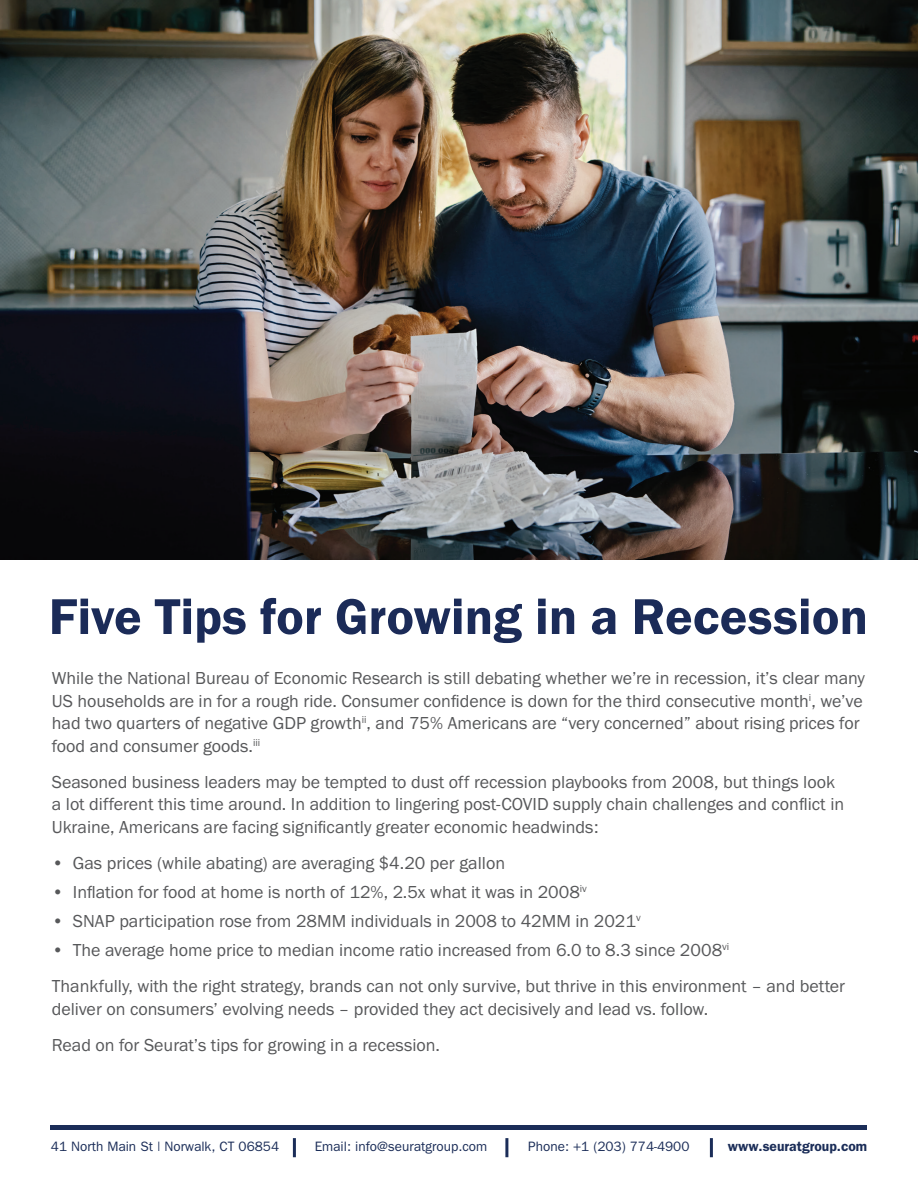
<style>
.page{position:relative;width:918px;height:1188px;background:#fff}
.page>*{position:absolute;margin:0;border:0;box-sizing:border-box;transform-origin:0 0}
.t1{font:52.05px "Franklin Gothic URW Dem";color:#1b2b58}
.t2{font:18px/22.5px "Franklin Gothic URW Boo";color:#57585a}
.t3{font:600 13.8px "Franklin Gothic S Si";color:#1b2d58}
.t4{font:13.5px "Franklin Gothic S Si";color:#1b2d58}
</style>
<div class="page">
<div style="left:51px;top:1125px;width:816px;height:5px;background:#1b2d58"></div>
<hr style="left:293px;top:1138px;width:3px;height:19px;background:#1b2d58">
<hr style="left:505px;top:1138px;width:3px;height:19px;background:#1b2d58">
<hr style="left:710px;top:1138px;width:3px;height:19px;background:#1b2d58">
<img style="left:0;top:0;width:918px;height:559px">
<h1 class="t1" style="left:49px;top:585px;width:821px">Five Tips for Growing in a Recession</h1>
<p class="t2" style="left:52px;top:667px;width:815px">While the National Bureau of Economic Research is still debating whether we’re in recession, it’s clear many US households are in for a rough ride. Consumer confidence is down for the third consecutive month<sup>i</sup>, we’ve had two quarters of negative GDP growth<sup>ii</sup>, and 75% Americans are “very concerned” about rising prices for food and consumer goods.<sup>iii</sup></p>
<p class="t2" style="left:52px;top:770px;width:794px">Seasoned business leaders may be tempted to dust off recession playbooks from 2008, but things look a lot different this time around. In addition to lingering post-COVID supply chain challenges and conflict in<br>Ukraine, Americans are facing significantly greater economic headwinds:</p>
<p class="t2" style="left:52px;top:851px;width:455px">• Gas prices (while abating) are averaging $4.20 per gallon</p>
<p class="t2" style="left:52px;top:880px;width:537px">• Inflation for food at home is north of 12%, 2.5x what it was in 2008<sup>iv</sup></p>
<p class="t2" style="left:52px;top:910px;width:590px">• SNAP participation rose from 28MM individuals in 2008 to 42MM in 2021<sup>v</sup></p>
<p class="t2" style="left:52px;top:932px;width:795px;line-height:36px">• The average home price to median income ratio increased from 6.0 to 8.3 since 2008<sup>vi<br></sup>Thankfully, with the right strategy, brands can not only survive, but thrive in this environment – and better</p>
<p class="t2" style="left:52px;top:991px;width:658px;line-height:36px">deliver on consumers’ evolving needs – provided they act decisively and lead vs. follow.<br>Read on for Seurat’s tips for growing in a recession.</p>
<p class="t4" style="left:51px;top:1139px;width:230px">41 North Main St | Norwalk, CT 06854</p>
<p class="t4" style="left:315px;top:1139px;width:174px">Email: info@seuratgroup.com</p>
<p class="t4" style="left:528px;top:1139px;width:163px">Phone: +1 (203) 774-4900</p>
<p class="t3" style="left:728px;top:1138px;width:141px">www.seuratgroup.com</p>
</div>
